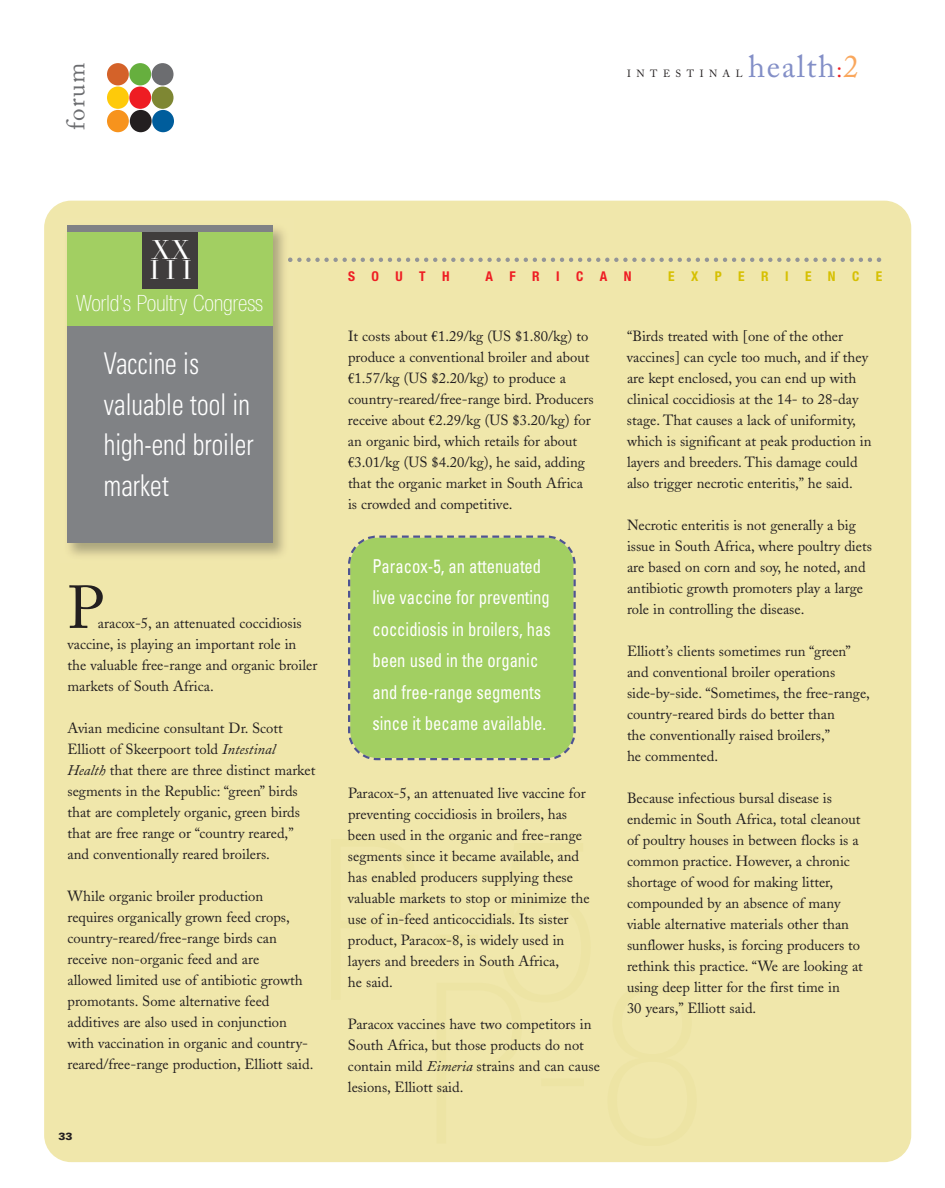
<style>
.page{position:relative;width:945px;height:1188px;background:#fff}
.page>*{position:absolute;margin:0;border:0;box-sizing:border-box;transform-origin:0 0}
.t1{font:60px "Adobe Caslon";color:#231f20}
.t2{font:31.5px "Adobe Caslon";letter-spacing:.05em;color:#838fc7}
.t3{font:300 condensed 30px/40.5px "Univers";color:#fff;scale:.87 1}
.t4{font:26.85px/20px "Bauer Bodoni";color:#fff}
.t5{font:25.2px "Adobe Caslon";letter-spacing:.05em;color:#6c6d70}
.t6{font:100 condensed 22.5px "Helvetica Neue";color:#fff}
.t7{font:condensed 19.2px/31.5px "Univers";color:#fff;scale:.87 1}
.t8{font:14.7px/21px "Adobe Caslon";color:#231f20}
.t9{font:700 condensed 13.5px "Helvetica Neue";letter-spacing:1.22em;color:#ee1d23}
.t10{font:700 condensed 13.5px "Helvetica Neue";letter-spacing:1.22em;color:#d6c002}
.t11{font:900 10.5px "Univers";color:#231f20}
.t12{font:10.35px "Adobe Caslon";letter-spacing:.535em;color:#231f20}
.s1{font-size:22.65px;color:#ee1d23}
.s2{color:#f9a75d}
.s3{font-style:italic}
.s4{font-family:"Times New Roman MT Std";font-stretch:condensed}
</style>
<div class="page">
<div style="left:44px;top:201px;width:867px;height:961px;background:#f0e7ab;border-radius:27px"></div>
<div style="left:107px;top:63px;width:22px;height:22px;background:#d46229;border-radius:50%"></div>
<div style="left:107px;top:87px;width:22px;height:22px;background:#feca0a;border-radius:50%"></div>
<div style="left:107px;top:110px;width:22px;height:22px;background:#f7931d;border-radius:50%"></div>
<div style="left:129px;top:63px;width:22px;height:22px;background:#66af3e;border-radius:50%"></div>
<div style="left:152px;top:87px;width:22px;height:22px;background:#7e8733;border-radius:50%"></div>
<div style="left:152px;top:110px;width:22px;height:22px;background:#005d9c;border-radius:50%"></div>
<div style="left:130px;top:110px;width:22px;height:22px;background:#231f20;border-radius:50%"></div>
<div style="left:129px;top:87px;width:22px;height:22px;background:#ee1d23;border-radius:50%"></div>
<div style="left:152px;top:63px;width:22px;height:22px;background:#6c6d70;border-radius:50%"></div>
<div style="left:68px;top:225px;width:205px;height:318px;background:#808285"></div>
<div style="left:68px;top:232px;width:205px;height:94px;background:#a2cf62"></div>
<div style="left:143px;top:232px;width:55px;height:56px;background:#403d3d"></div>
<svg style="left:288px;top:258px;width:593px;height:4px"></svg>
<svg style="left:348px;top:535px;width:228px;height:226px;background:#a2cb67"></svg>
<svg style="left:371px;top:756px;width:12px;height:5px"></svg>
<h3 class="t5" style="left:67px;top:130px;width:69px;rotate:-90deg">forum</h3>
<h2 class="t2" style="left:748px;top:54px;width:112px">health<span class="s1">:</span><span class="s2">2</span></h2>
<p class="t12" style="left:627px;top:69px;width:117px">INTESTINAL</p>
<h3 class="t4" style="left:150px;top:243px;width:43px">XX<br>III</h3>
<h3 class="t6" style="left:76px;top:295px;width:189px">World’s Poultry Congress</h3>
<h3 class="t3" style="left:104px;top:346px;width:174px">Vaccine is valuable tool in high-end broiler market</h3>
<h1 class="t1" style="left:68px;top:585px;width:38px">P</h1>
<p class="t8" style="left:67px;top:614px;width:251px;text-indent:30px">aracox-5, an attenuated coccidiosis vaccine, is playing an important role in the valuable free-range and organic broiler markets of South Africa.</p>
<p class="t8" style="left:67px;top:719px;width:249px">Avian medicine consultant Dr. Scott Elliott of Skeerpoort told <span class="s3">Intestinal Health</span> that there are three distinct market segments in the Republic: “green” birds that are completely organic, green birds that are free range or “country reared,” and conventionally reared broilers.</p>
<p class="t8" style="left:67px;top:887px;width:247px">While organic broiler production<br>requires organically grown feed crops, country-reared/free-range birds can receive non-organic feed and are<br>allowed limited use of antibiotic growth promotants. Some alternative feed additives are also used in conjunction with vaccination in organic and country&shy;reared/free-range production, Elliott said.</p>
<p class="t11" style="left:59px;top:1132px;width:16px">33</p>
<p class="t9" style="left:348px;top:268px;width:103px">SOUTH</p>
<p class="t9" style="left:486px;top:268px;width:147px">AFRICAN</p>
<p class="t10" style="left:668px;top:268px;width:216px">EXPERIENCE</p>
<p class="t8" style="left:348px;top:328px;width:247px">It costs about <span class="s4">€</span>1.29/kg (US $1.80/kg) to produce a conventional broiler and about <span class="s4">€</span>1.57/kg (US $2.20/kg) to produce a country-reared/free-range bird. Producers receive about <span class="s4">€</span>2.29/kg (US $3.20/kg) for an organic bird, which retails for about <span class="s4">€</span>3.01/kg (US $4.20/kg), he said, adding that the organic market in South Africa is crowded and competitive.</p>
<h3 class="t7" style="left:372px;top:552px;width:207px">Paracox-5, an attenuated live vaccine for preventing coccidiosis in broilers, has been used in the organic and free-range segments since it became available.</h3>
<p class="t8" style="left:348px;top:784px;width:243px">Paracox-5, an attenuated live vaccine for preventing coccidiosis in broilers, has been used in the organic and free-range segments since it became available, and has enabled producers supplying these valuable markets to stop or minimize the use of in-feed anticoccidials. Its sister product, Paracox-8, is widely used in layers and breeders in South Africa,<br>he said.</p>
<p class="t8" style="left:348px;top:1015px;width:253px">Paracox vaccines have two competitors in South Africa, but those products do not contain mild <span class="s3">Eimeria</span> strains and can cause lesions, Elliott said.</p>
<p class="t8" style="left:627px;top:328px;width:246px">“Birds treated with [one of the other vaccines] can cycle too much, and if they are kept enclosed, you can end up with clinical coccidiosis at the 14- to 28-day stage. That causes a lack of uniformity, which is significant at peak production in layers and breeders. This damage could also trigger necrotic enteritis,” he said.</p>
<p class="t8" style="left:627px;top:517px;width:246px">Necrotic enteritis is not generally a big issue in South Africa, where poultry diets are based on corn and soy, he noted, and antibiotic growth promoters play a large role in controlling the disease.</p>
<p class="t8" style="left:627px;top:643px;width:244px">Elliott’s clients sometimes run “green” and conventional broiler operations side-by-side. “Sometimes, the free-range, country-reared birds do better than<br>the conventionally raised broilers,”<br>he commented.</p>
<p class="t8" style="left:627px;top:790px;width:237px">Because infectious bursal disease is endemic in South Africa, total cleanout of poultry houses in between flocks is a common practice. However, a chronic shortage of wood for making litter, compounded by an absence of many viable alternative materials other than sunflower husks, is forcing producers to rethink this practice. “We are looking at using deep litter for the first time in<br>30 years,” Elliott said.</p>
</div>
